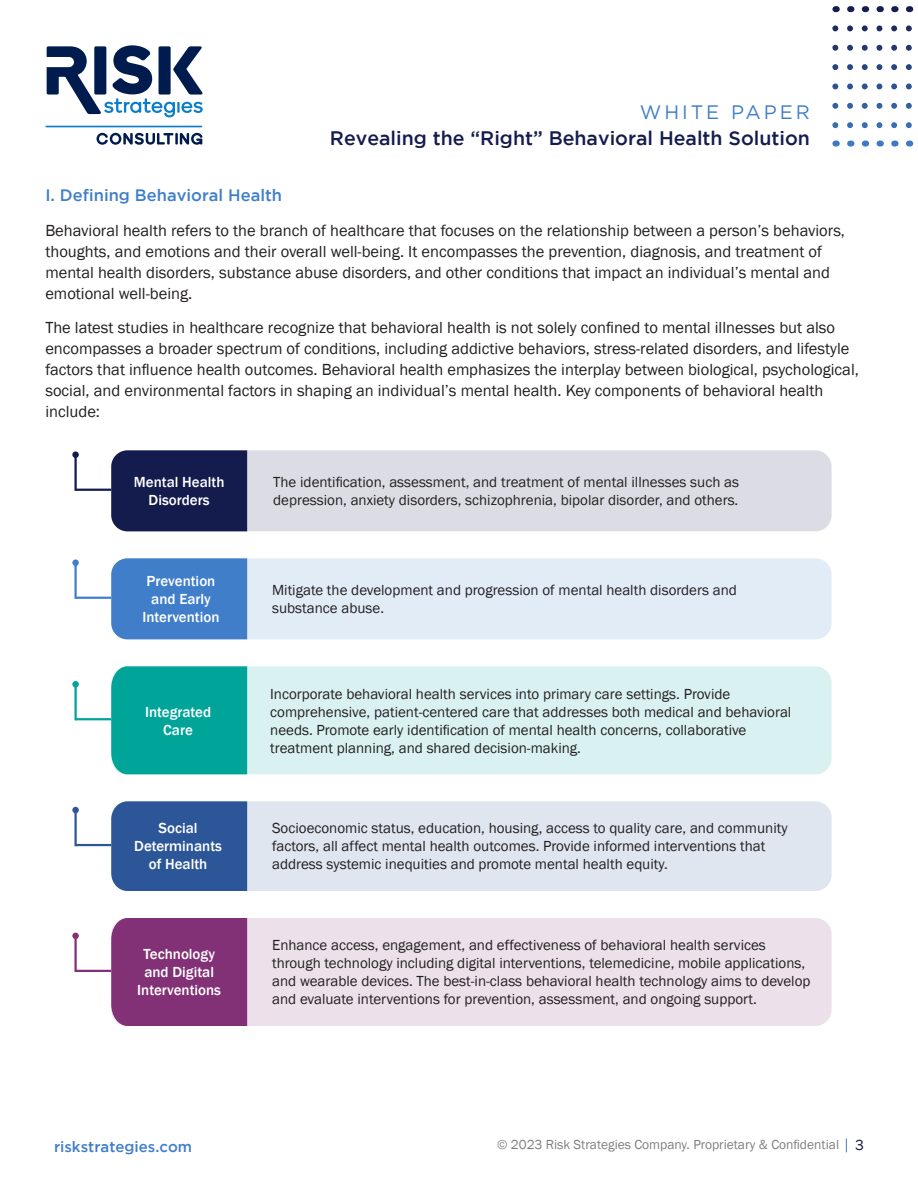
<style>
.page{position:relative;width:918px;height:1188px;background:#fff}
.page>*{position:absolute;margin:0;border:0;box-sizing:border-box;transform-origin:0 0}
.t1{font:500 19.5px "Gotham";color:#141b4d}
.t2{font:19.5px "Gotham";letter-spacing:.15em;color:#407ec9}
.t3{font:16.5px/21px "Franklin Gothic";color:#231f20}
.t4{font:500 16.5px "Gotham";color:#407ec9}
.t5{font:15px/18px "Franklin Gothic";color:#231f20}
.t6{font:500 15px/18px "Franklin Gothic";color:#fff;text-align:center}
.t7{font:500 15px "Gotham";color:#407ec9}
.t8{font:13.5px "Franklin Gothic";color:#7f7f7f}
.s1{font-size:15px;color:#1a1c4b}
</style>
<div class="page">
<svg style="left:846px;top:1138px;width:1px;height:14px"></svg>
<svg style="left:47px;top:45px;width:156px;height:72px"></svg>
<hr style="left:46px;top:126px;width:156px;height:1px;background:#0a7eca">
<svg style="left:97px;top:133px;width:105px;height:12px"></svg>
<svg style="left:876px;top:28px;width:6px;height:101px"></svg>
<svg style="left:862px;top:28px;width:6px;height:101px"></svg>
<svg style="left:847px;top:28px;width:6px;height:101px"></svg>
<svg style="left:832px;top:28px;width:6px;height:101px"></svg>
<svg style="left:891px;top:28px;width:6px;height:101px"></svg>
<svg style="left:906px;top:28px;width:6px;height:101px"></svg>
<div style="left:111px;top:558px;width:721px;height:81px;background:#e2ecf7;border-radius:16px"></div>
<div style="left:111px;top:558px;width:136px;height:81px;background:#407ec9"></div>
<hr style="left:74px;top:563px;width:3px;height:36px;background:#407ec9">
<div style="left:72px;top:559px;width:7px;height:7px;background:#407ec9;border-radius:50%"></div>
<hr style="left:76px;top:597px;width:35px;height:2px;background:#407ec9">
<div style="left:111px;top:450px;width:721px;height:81px;background:#dcdde4;border-radius:16px"></div>
<div style="left:111px;top:450px;width:136px;height:81px;background:#141b4d"></div>
<hr style="left:74px;top:455px;width:3px;height:36px;background:#141b4d">
<div style="left:72px;top:451px;width:7px;height:7px;background:#141b4d;border-radius:50%"></div>
<hr style="left:76px;top:489px;width:35px;height:2px;background:#141b4d">
<div style="left:111px;top:666px;width:721px;height:108px;background:#d9f1f0;border-radius:16px"></div>
<div style="left:111px;top:666px;width:136px;height:108px;background:#00a499"></div>
<hr style="left:74px;top:685px;width:3px;height:35px;background:#00a499">
<div style="left:72px;top:681px;width:7px;height:6px;background:#00a499;border-radius:50%"></div>
<hr style="left:76px;top:718px;width:35px;height:2px;background:#00a499">
<div style="left:111px;top:801px;width:721px;height:90px;background:#dfe6ef;border-radius:16px"></div>
<div style="left:111px;top:801px;width:136px;height:90px;background:#2c5697"></div>
<hr style="left:74px;top:811px;width:3px;height:35px;background:#2c5697">
<div style="left:72px;top:807px;width:7px;height:6px;background:#2c5697;border-radius:50%"></div>
<hr style="left:76px;top:844px;width:35px;height:2px;background:#2c5697">
<div style="left:111px;top:918px;width:721px;height:108px;background:#ece0eb;border-radius:16px"></div>
<div style="left:111px;top:918px;width:136px;height:108px;background:#833177"></div>
<hr style="left:74px;top:936px;width:3px;height:36px;background:#833177">
<div style="left:72px;top:933px;width:7px;height:6px;background:#833177;border-radius:50%"></div>
<hr style="left:76px;top:970px;width:35px;height:2px;background:#833177">
<h1 class="t2" style="left:640px;top:99px;width:172px">WHITE PAPER</h1>
<h1 class="t1" style="left:330px;top:127px;width:482px">Revealing the “Right” Behavioral Health Solution</h1>
<p class="t4" style="left:45px;top:186px;width:238px">I. Defining Behavioral Health</p>
<p class="t3" style="left:45px;top:220px;width:801px">Behavioral health refers to the branch of healthcare that focuses on the relationship between a person’s behaviors, thoughts, and emotions and their overall well-being. It encompasses the prevention, diagnosis, and treatment of mental health disorders, substance abuse disorders, and other conditions that impact an individual’s mental and emotional well-being.</p>
<p class="t3" style="left:45px;top:317px;width:815px">The latest studies in healthcare recognize that behavioral health is not solely confined to mental illnesses but also encompasses a broader spectrum of conditions, including addictive behaviors, stress-related disorders, and lifestyle factors that influence health outcomes. Behavioral health emphasizes the interplay between biological, psychological, social, and environmental factors in shaping an individual’s mental health. Key components of behavioral health include:</p>
<p class="t6" style="left:134px;top:473px;width:92px">Mental Health<br>Disorders</p>
<p class="t6" style="left:143px;top:572px;width:79px">Prevention and Early<br>Intervention</p>
<p class="t6" style="left:145px;top:703px;width:68px">Integrated<br>Care</p>
<p class="t5" style="left:273px;top:473px;width:467px">The identification, assessment, and treatment of mental illnesses such as depression, anxiety disorders, schizophrenia, bipolar disorder, and others.</p>
<p class="t5" style="left:272px;top:581px;width:466px">Mitigate the development and progression of mental health disorders and substance abuse.</p>
<p class="t5" style="left:270px;top:685px;width:523px">Incorporate behavioral health services into primary care settings. Provide comprehensive, patient-centered care that addresses both medical and behavioral needs. Promote early identification of mental health concerns, collaborative treatment planning, and shared decision-making.</p>
<p class="t6" style="left:134px;top:820px;width:89px">Social<br>Determinants of Health</p>
<p class="t5" style="left:272px;top:820px;width:517px">Socioeconomic status, education, housing, access to quality care, and community factors, all affect mental health outcomes. Provide informed interventions that address systemic inequities and promote mental health equity.</p>
<p class="t6" style="left:137px;top:945px;width:85px">Technology and Digital<br>Interventions</p>
<p class="t5" style="left:272px;top:937px;width:540px">Enhance access, engagement, and effectiveness of behavioral health services through technology including digital interventions, telemedicine, mobile applications, and wearable devices. The best-in-class behavioral health technology aims to develop and evaluate interventions for prevention, assessment, and ongoing support.</p>
<p class="t7" style="left:54px;top:1139px;width:140px">riskstrategies.com</p>
<p class="t8" style="left:497px;top:1136px;width:368px">© 2023 Risk Strategies Company. Proprietary &amp; Confidential <span class="s1">3</span></p>
</div>
